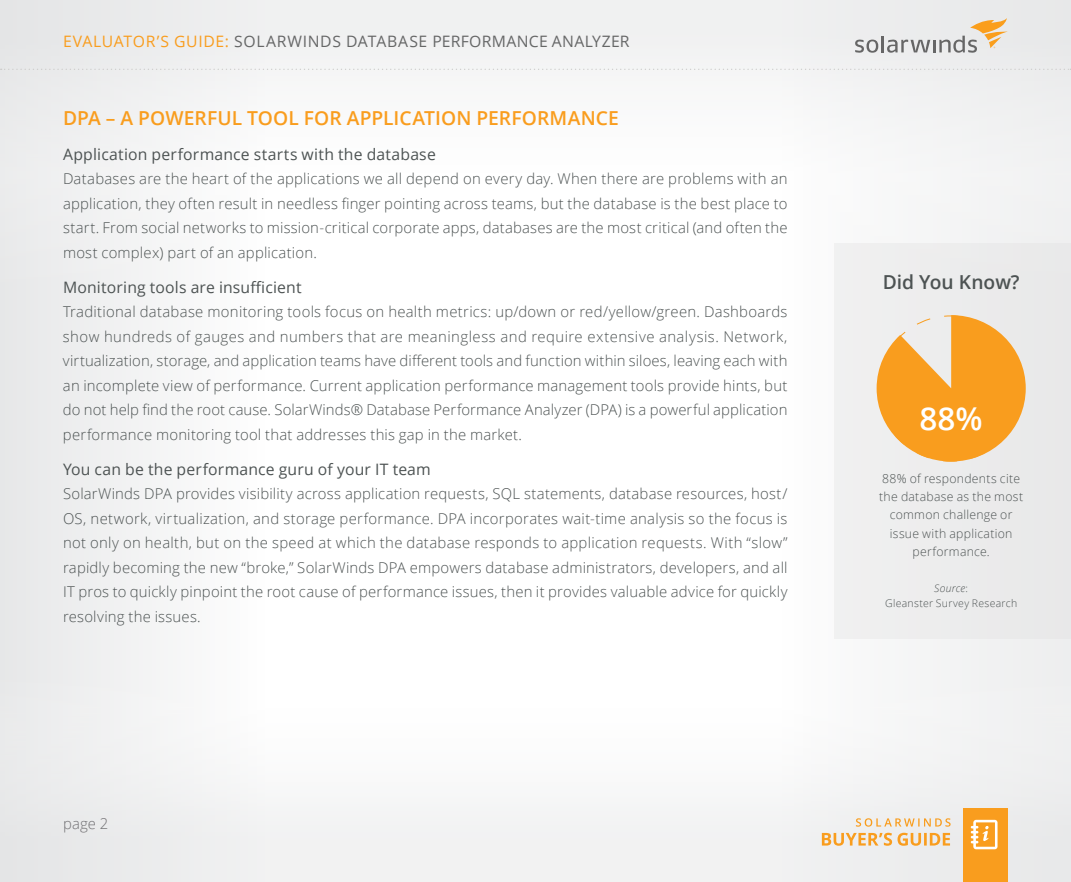
<style>
.page{position:relative;width:1071px;height:882px;background:#fff}
.page>*{position:absolute;margin:0;border:0;box-sizing:border-box;transform-origin:0 0}
.t1{font:600 31.5px "Open Sans";color:#fff}
.t2{font:600 19.25px "Open Sans";letter-spacing:.005em;color:#f99d1e}
.t3{font:600 19.25px "Open Sans";color:#4d5353}
.t4{font:15.75px "Open Sans";letter-spacing:.01em;color:#4d5353}
.t5{font:15.75px "Open Sans";letter-spacing:.03em;color:#666767}
.t6{font:15.75px "Open Sans";color:#f99d1e}
.t7{font:300 14.88px/24.5px "Open Sans";letter-spacing:.015em;color:#4d5353;text-align:justify}
.t8{font:300 14.88px "Open Sans";color:#717073}
.t9{font:300 12.25px/18.4px "Open Sans";letter-spacing:.02em;color:#4d5353;text-align:center}
.t10{font:300 10.5px/15.8px "Open Sans";letter-spacing:.025em;color:#4d5353;text-align:center}
.s1{color:#f99d1e}
.s2{font-style:italic}
</style>
<div class="page">
<div style="left:0;top:0;width:1071px;height:881px;background:linear-gradient(to right,#f6f6f6,#f7f8f8)"></div>
<svg style="left:1px;top:69px;width:1070px;height:1px"></svg>
<svg style="left:855px;top:40px;width:23px;height:13px"></svg>
<hr style="left:881px;top:36px;width:3px;height:16px;background:#666">
<svg style="left:887px;top:18px;width:121px;height:35px;background:#dcd5ca"></svg>
<div style="left:963px;top:808px;width:45px;height:74px;background:#f99d1e"></div>
<svg style="left:822px;top:833px;width:128px;height:13px;background:#f2c990"></svg>
<svg style="left:856px;top:818px;width:95px;height:9px"></svg>
<svg style="left:971px;top:820px;width:27px;height:29px"></svg>
<div style="left:834px;top:243px;width:237px;height:396px;background:#ececed"></div>
<svg style="left:877px;top:315px;width:149px;height:147px"></svg>
<p class="t6" style="left:63px;top:30px;width:12px">eVALUATOR</p>
<p class="t5" style="left:157px;top:30px;width:474px"><span class="s1">’S Guide:</span> SolarWinds Database Performance Analyzer</p>
<p class="t2" style="left:63px;top:105px;width:297px">DPA – A POWERFUL TOOL FOR APP</p>
<p class="t2" style="left:383px;top:105px;width:237px">LICATION PERFORMANCE</p>
<p class="t4" style="left:63px;top:143px;width:374px">Application performance starts with the database</p>
<p class="t7" style="left:63px;top:166px;width:726px">Databases are the heart of the applications we all depend on every day. When there are problems with an application, they often result in needless finger pointing across teams, but the database is the best place to start. From social networks to mission-critical corporate apps, databases are the most critical (and often the most complex) part of an application.</p>
<p class="t4" style="left:63px;top:276px;width:240px">Monitoring tools are insufficient</p>
<p class="t7" style="left:63px;top:299px;width:726px">Traditional database monitoring tools focus on health metrics: up/down or red/yellow/green. Dashboards show hundreds of gauges and numbers that are meaningless and require extensive analysis. N etwork, virtualization, storage, and application teams have different tools and function within siloes, leaving each with an incomplete view of performance. Current application performance management tools provide hints, but do not help find the root cause. SolarWinds® Database Performance Analyzer (DPA) is a powerful application performance monitoring tool that addresses this gap in the market.</p>
<p class="t4" style="left:63px;top:458px;width:369px">You can be the performance guru of your IT team</p>
<p class="t7" style="left:63px;top:481px;width:726px">SolarWinds D PA provides visibility across application requests, SQL statements, database resources, host/ OS, network, virtualization, and storage performance. D PA incorporates wait-time analysis so the focus is not only on health, but on the speed at which the database responds to application requests. With “slow” rapidly becoming the new “broke,” SolarWinds D PA empowers database administrators, developers, and all IT pros to quickly pinpoint the root cause of performance issues, then it provides valuable advice for quickly resolving the issues.</p>
<p class="t8" style="left:63px;top:814px;width:47px">page 2</p>
<p class="t3" style="left:883px;top:269px;width:138px">DID YOU KNOW?</p>
<h1 class="t1" style="left:920px;top:397px;width:65px">88%</h1>
<p class="t9" style="left:879px;top:469px;width:145px">88% of respondents cite the database as the most common challenge or issue with application performance.</p>
<p class="t10" style="left:885px;top:580px;width:134px"><span class="s2">Source</span>:<br>Gleanster Survey Research</p>
</div>
